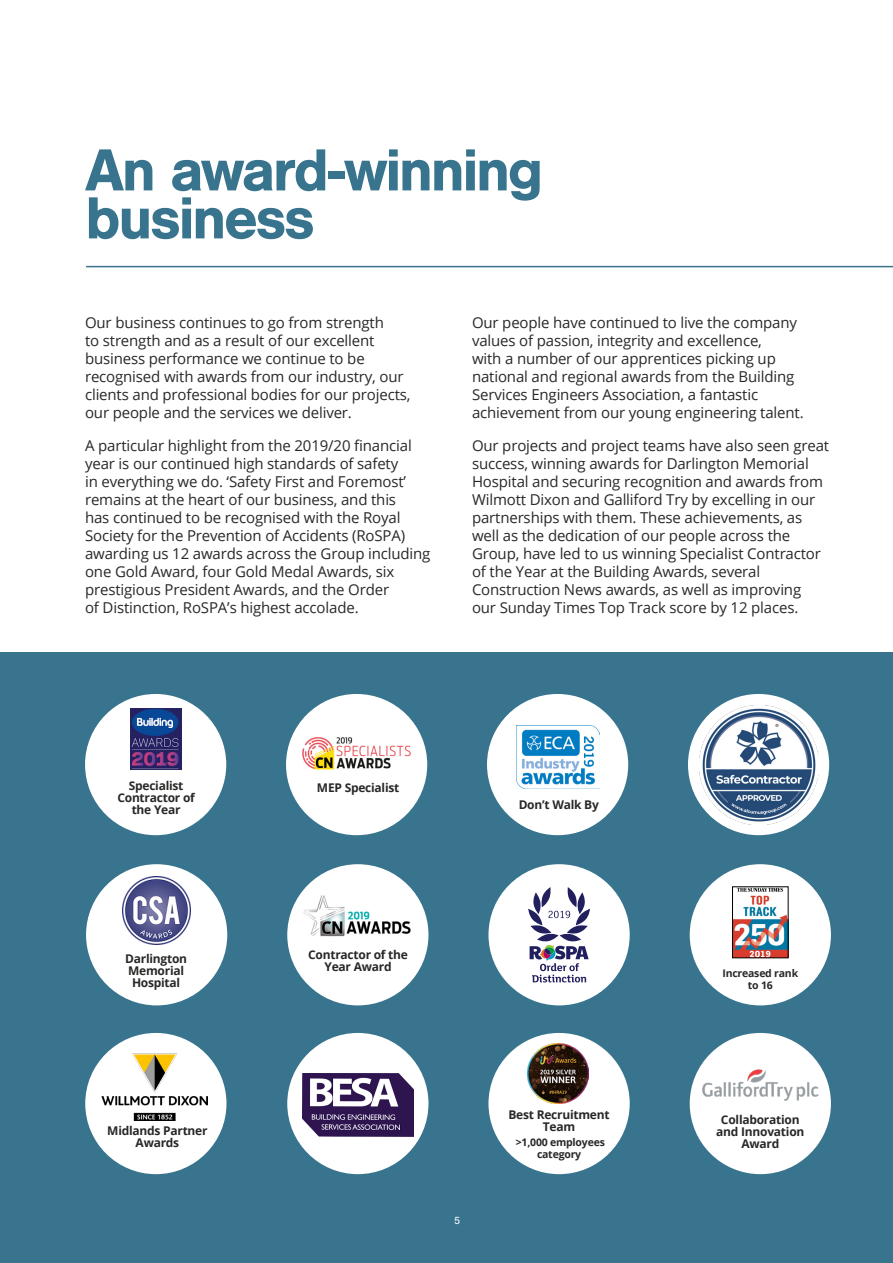
<style>
.page{position:relative;width:893px;height:1263px;background:#fff}
.page>*{position:absolute;margin:0;border:0;box-sizing:border-box;transform-origin:0 0}
.t1{font:700 61.5px/48px "Nimbus San";letter-spacing:-.045em;color:#38748d}
.t2{font:15px/18px "Open Sans";letter-spacing:-.01em;color:#282827}
.t3{font:700 12px/12px "Open Sans";letter-spacing:-.02em;color:#282827;text-align:center}
.t4{font:10.8px "Nimbus San";color:#fff}
.t5{font:700 10.5px/12px "Open Sans";letter-spacing:-.02em;color:#282827;text-align:center}
</style>
<div class="page">
<div style="left:1px;top:652px;width:892px;height:611px;background:#38748d"></div>
<hr style="left:86px;top:266px;width:807px;height:1px;background:#38748d">
<div style="left:488px;top:864px;width:142px;height:141px;background:#fff;border-radius:50%"></div>
<svg style="left:528px;top:887px;width:62px;height:95px"></svg>
<div style="left:287px;top:1033px;width:141px;height:141px;background:#fff;border-radius:50%"></div>
<img style="left:303px;top:1073px;width:110px;height:63px">
<div style="left:688px;top:694px;width:141px;height:141px;background:#fff;border-radius:50%"></div>
<img style="left:699px;top:705px;width:119px;height:119px">
<div style="left:487px;top:694px;width:141px;height:141px;background:#fff;border-radius:50%"></div>
<img style="left:516px;top:726px;width:83px;height:62px">
<div style="left:488px;top:1033px;width:142px;height:141px;background:#fff;border-radius:50%"></div>
<img style="left:528px;top:1043px;width:60px;height:60px">
<div style="left:287px;top:864px;width:141px;height:141px;background:#fff;border-radius:50%"></div>
<div style="left:690px;top:864px;width:141px;height:141px;background:#fff;border-radius:50%"></div>
<img style="left:734px;top:889px;width:52px;height:67px">
<div style="left:732px;top:887px;width:56px;height:71px;border:1px solid #000"></div>
<div style="left:286px;top:694px;width:141px;height:141px;background:#fff;border-radius:50%"></div>
<img style="left:302px;top:737px;width:109px;height:33px">
<div style="left:85px;top:694px;width:141px;height:141px;background:#fff;border-radius:50%"></div>
<img style="left:130px;top:708px;width:51px;height:62px">
<div style="left:85px;top:1033px;width:141px;height:141px;background:#fff;border-radius:50%"></div>
<img style="left:102px;top:1054px;width:106px;height:66px">
<div style="left:690px;top:1033px;width:141px;height:141px;background:#fff;border-radius:50%"></div>
<img style="left:702px;top:1069px;width:116px;height:31px">
<div style="left:86px;top:864px;width:141px;height:141px;background:#fff;border-radius:50%"></div>
<img style="left:122px;top:877px;width:68px;height:68px">
<img style="left:303px;top:895px;width:108px;height:42px">
<h1 class="t1" style="left:85px;top:147px;width:460px">An award-winning business</h1>
<p class="t2" style="left:85px;top:313px;width:327px">Our business continues to go from strength<br>to strength and as a result of our excellent business performance we continue to be recognised with awards from our industry, our clients and professional bodies for our projects, our people and the services we deliver.</p>
<p class="t2" style="left:85px;top:436px;width:347px">A particular highlight from the 2019/20 financial year is our continued high standards of safety<br>in everything we do. ‘Safety First and Foremost’ remains at the heart of our business, and this<br>has continued to be recognised with the Royal Society for the Prevention of Accidents (RoSPA) awarding us 12 awards across the Group including one Gold Award, four Gold Medal Awards, six prestigious President Awards, and the Order<br>of Distinction, RoSPA’s highest accolade.</p>
<p class="t2" style="left:472px;top:313px;width:333px">Our people have continued to live the company values of passion, integrity and excellence,<br>with a number of our apprentices picking up national and regional awards from the Building Services Engineers Association, a fantastic achievement from our young engineering talent.</p>
<p class="t2" style="left:472px;top:436px;width:359px">Our projects and project teams have also seen great success, winning awards for Darlington Memorial Hospital and securing recognition and awards from Wilmott Dixon and Galliford Try by excelling in our partnerships with them. These achievements, as well as the dedication of our people across the Group, have led to us winning Specialist Contractor of the Year at the Building Awards, several Construction News awards, as well as improving<br>our Sunday Times Top Track score by 12 places.</p>
<p class="t3" style="left:129px;top:779px;width:56px">Specialist</p>
<p class="t3" style="left:317px;top:781px;width:84px">MEP Specialist</p>
<p class="t3" style="left:117px;top:791px;width:79px">Contractor of the Year</p>
<p class="t3" style="left:125px;top:952px;width:63px">Darlington<br>Memorial<br>Hospital</p>
<p class="t3" style="left:308px;top:949px;width:101px">Contractor of the<br>Year Award</p>
<p class="t3" style="left:519px;top:798px;width:82px">Don’t Walk By</p>
<p class="t5" style="left:722px;top:967px;width:77px">Increased rank to 16</p>
<p class="t3" style="left:508px;top:1109px;width:103px">Best Recruitment<br>Team</p>
<p class="t5" style="left:516px;top:1136px;width:91px">&gt;1,000 employees category</p>
<p class="t3" style="left:107px;top:1124px;width:102px">Midlands Partner<br>Awards</p>
<p class="t3" style="left:716px;top:1114px;width:90px">Collaboration and Innovation<br>Award</p>
<p class="t4" style="left:454px;top:1215px;width:8px">5</p>
</div>
